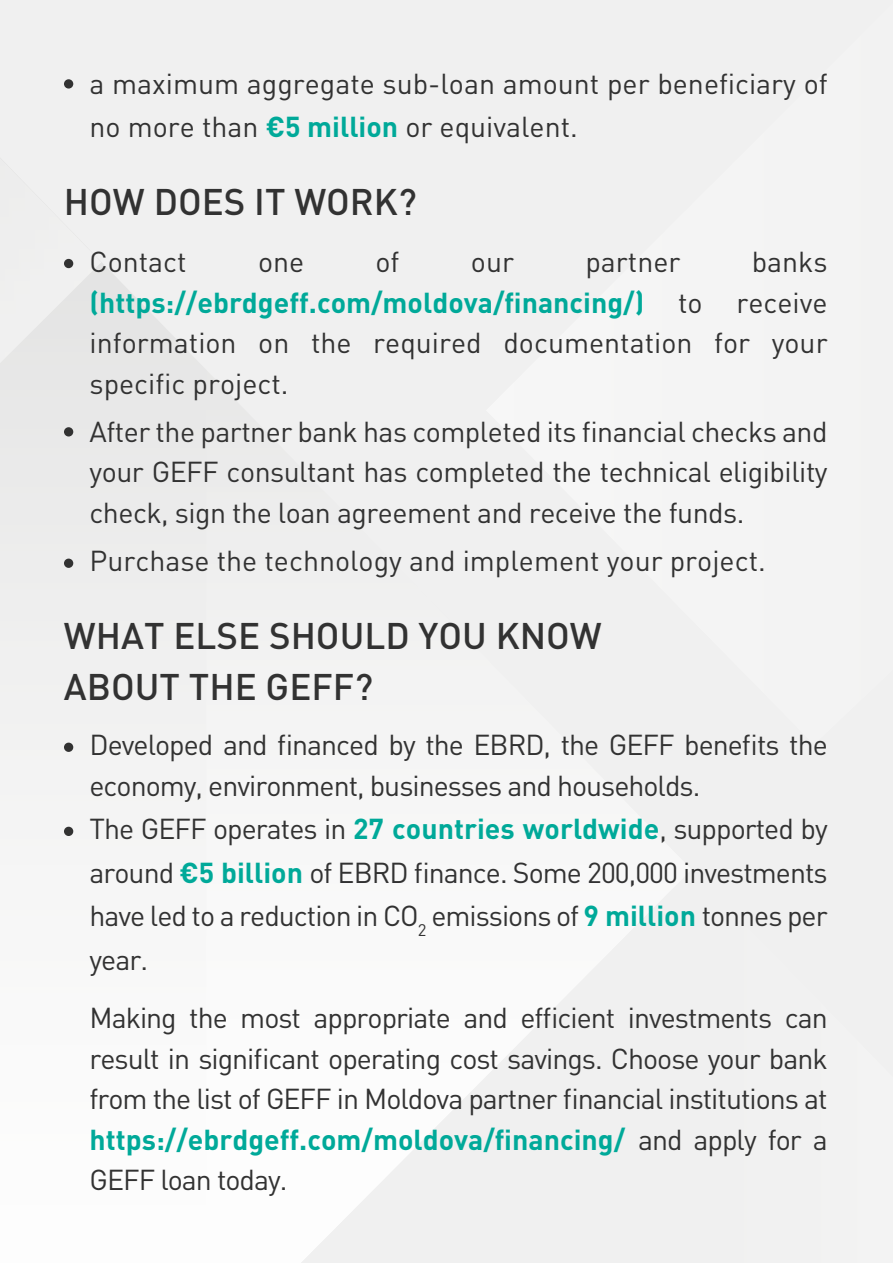
<style>
.page{position:relative;width:893px;height:1263px;background:#f0f0f0}
.page>*{position:absolute;margin:0;border:0;box-sizing:border-box;transform-origin:0 0}
.t1{font:500 36.6px/51px "DIN Pro";color:#323232}
.t2{font:28.5px/40.5px "DIN Pro";letter-spacing:-.02em;color:#323232;text-align:justify}
.t3{font:28.5px/43.5px "DIN Pro";color:#323232}
.s1{font-weight:700;color:#00a999}
</style>
<div class="page">
<svg style="left:0;top:262px;width:206px;height:1001px"></svg>
<svg style="left:0;top:79px;width:101px;height:762px"></svg>
<svg style="left:206px;top:1019px;width:336px;height:244px"></svg>
<div style="left:64px;top:79px;width:9px;height:10px;background:#323232;border-radius:50%"></div>
<div style="left:64px;top:259px;width:9px;height:9px;background:#323232;border-radius:50%"></div>
<div style="left:64px;top:427px;width:9px;height:9px;background:#323232;border-radius:50%"></div>
<div style="left:64px;top:559px;width:9px;height:9px;background:#323232;border-radius:50%"></div>
<div style="left:64px;top:743px;width:9px;height:9px;background:#323232;border-radius:50%"></div>
<div style="left:64px;top:827px;width:9px;height:9px;background:#323232;border-radius:50%"></div>
<p class="t3" style="left:90px;top:60px;width:740px">a maximum aggregate sub-loan amount per beneficiary of no more than <span class="s1">€5 million</span> or equivalent.</p>
<p class="t1" style="left:64px;top:174px;width:354px">HOW DOES IT WORK?</p>
<p class="t3" style="left:90px;top:239px;width:99px">Contact</p>
<p class="t2" style="left:258px;top:240px;width:48px">one</p>
<p class="t2" style="left:376px;top:240px;width:26px">of</p>
<p class="t2" style="left:471px;top:240px;width:45px">our</p>
<p class="t3" style="left:585px;top:239px;width:97px">partner</p>
<p class="t2" style="left:90px;top:240px;width:740px;text-indent:662px">banks <span class="s1">(https://ebrdgeff.com/moldova/financing/)</span> to receive information on the required documentation for your specific project.</p>
<p class="t2" style="left:90px;top:410px;width:740px">After the partner bank has completed its financial checks and your GEFF consultant has completed the technical eligibility check, sign the loan agreement and receive the funds.</p>
<p class="t3" style="left:90px;top:537px;width:678px">Purchase the technology and implement your project.</p>
<p class="t1" style="left:64px;top:608px;width:539px">WHAT ELSE SHOULD YOU KNOW<br>ABOUT THE GEFF?</p>
<p class="t2" style="left:90px;top:723px;width:740px">Developed and financed by the EBRD, the GEFF benefits the economy, environment, businesses and households.</p>
<p class="t2" style="left:90px;top:806px;width:740px;line-height:43.5px">The GEFF operates in <span class="s1">27 countries worldwide</span>, supported by around <span class="s1">€5 billion</span> of EBRD finance. Some 200,000 investments have led to a reduction in CO<sub>2</sub> emissions of <span class="s1">9 million</span> tonnes per year.</p>
<p class="t2" style="left:90px;top:996px;width:740px">Making the most appropriate and efficient investments can result in significant operating cost savings. Choose your bank from the list of GEFF in Moldova partner financial institutions at <span class="s1">https://ebrdgeff.com/moldova/financing/</span> and apply for a GEFF loan today.</p>
</div>
